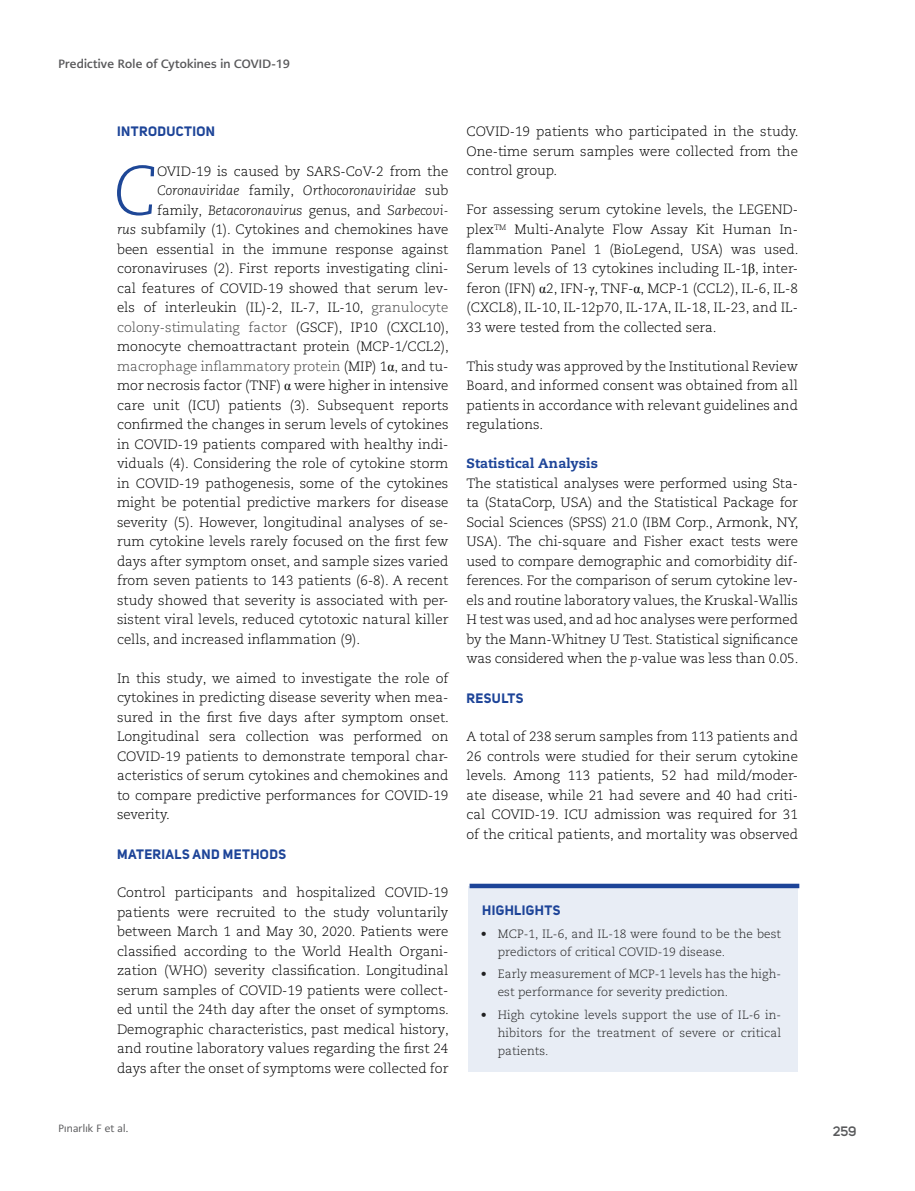
<style>
.page{position:relative;width:915px;height:1191px;background:#fff}
.page>*{position:absolute;margin:0;border:0;box-sizing:border-box;transform-origin:0 0}
.t1{font:italic 300 69.15px "Caecilia LT Pro 46";color:#1e4797}
.t2{font:300 13.5px/19.5px "Caecilia LT Pro 45";color:#000;text-align:justify}
.t3{font:italic 300 13.5px/19.5px "Caecilia LT Pro 46";color:#000}
.t4{font:700 13.5px "Uni Sans";letter-spacing:.03em;color:#1d4498}
.t5{font:800 13.5px "Caecilia LT Pro 85";letter-spacing:.01em;color:#1d4498}
.t6{font:600 13.5px "Uni Sans";color:#58595b}
.t7{font:300 12px/18px "Caecilia LT Pro 45";letter-spacing:.005em;color:#212121}
.t8{font:700 12px "PMN Caecilia Sans Head";letter-spacing:.02em;color:#58585a}
.t9{font:10.5px "PMN Caecilia Sans Head";letter-spacing:.02em;color:#58585a}
.s1{font-family:"Caecilia LT Pro 45";font-style:normal}
.s2{font-family:"Caecilia LT Pro 46";font-style:italic}
.s3{color:#474747}
.s4{font-family:"Times New Roman";font-weight:400}
</style>
<div class="page">
<div style="left:468px;top:887px;width:329px;height:184px;background:#e8edf5"></div>
<div style="left:469px;top:883px;width:330px;height:5px;background:#1d4498"></div>
<p class="t8" style="left:58px;top:56px;width:233px">Predictive Role of Cytokines in COVID-19</p>
<p class="t4" style="left:117px;top:122px;width:99px">INTRODUCTION</p>
<h1 class="t1" style="left:113px;top:148px;width:46px">C</h1>
<p class="t2" style="left:157px;top:161px;width:293px">OVID-19 is caused by SARS-CoV-2 from the</p>
<p class="t3" style="left:157px;top:181px;width:293px">Coronaviridae <span class="s1">family,</span> Orthocoronaviridae <span class="s1">sub family,</span> Betacoronavirus <span class="s1">genus, and</span> Sarbecovi-</p>
<p class="t2" style="left:117px;top:219px;width:333px"><span class="s2">rus</span> subfamily (1). Cytokines and chemokines have been essential in the immune response against coronaviruses (2). First reports investigating clini&shy;cal features of COVID-19 showed that serum lev&shy;els of interleukin (IL)-2, IL-7, IL-10, <span class="s3">granulocyte colony-stimulating factor</span> (GSCF), IP10 (CXCL10), monocyte chemoattractant protein (MCP-1/CCL2), <span class="s3">macrophage inflammatory protein</span> (MIP) 1<span class="s4">α</span>, and tu&shy;mor necrosis factor (TNF) <span class="s4">α</span> were higher in intensive care unit (ICU) patients (3). Subsequent reports confirmed the changes in serum levels of cytokines in COVID-19 patients compared with healthy indi&shy;viduals (4). Considering the role of cytokine storm in COVID-19 pathogenesis, some of the cytokines might be potential predictive markers for disease severity (5). However, longitudinal analyses of se&shy;rum cytokine levels rarely focused on the first few days after symptom onset, and sample sizes varied from seven patients to 143 patients (6-8). A recent study showed that severity is associated with per&shy;sistent viral levels, reduced cytotoxic natural killer cells, and increased inflammation (9).</p>
<p class="t2" style="left:117px;top:668px;width:333px">In this study, we aimed to investigate the role of cytokines in predicting disease severity when mea&shy;sured in the first five days after symptom onset.<br>Longitudinal sera collection was performed on COVID-19 patients to demonstrate temporal char&shy;acteristics of serum cytokines and chemokines and to compare predictive performances for COVID-19 severity.</p>
<p class="t4" style="left:117px;top:846px;width:170px">MATERIALS AND METHODS</p>
<p class="t2" style="left:117px;top:882px;width:333px">Control participants and hospitalized COVID-19 patients were recruited to the study voluntarily between March 1 and May 30, 2020. Patients were classified according to the World Health Organi&shy;zation (WHO) severity classification. Longitudinal serum samples of COVID-19 patients were collect&shy;ed until the 24th day after the onset of symptoms.<br>Demographic characteristics, past medical history, and routine laboratory values regarding the first 24 days after the onset of symptoms were collected for</p>
<p class="t2" style="left:466px;top:122px;width:333px">COVID-19 patients who participated in the study.<br>One-time serum samples were collected from the control group.</p>
<p class="t2" style="left:466px;top:200px;width:333px">For assessing serum cytokine levels, the LEGEND&shy;plex<sup>TM</sup> Multi-Analyte Flow Assay Kit Human In&shy;flammation Panel 1 (BioLegend, USA) was used.<br>Serum levels of 13 cytokines including IL-1<span class="s4">β</span>, inter&shy;feron (IFN) <span class="s4">α</span>2, IFN-<span class="s4">γ</span>, TNF-<span class="s4">α</span>, MCP-1 (CCL2), IL-6, IL-8 (CXCL8), IL-10, IL-12p70, IL-17A, IL-18, IL-23, and IL-33 were tested from the collected sera.</p>
<p class="t2" style="left:466px;top:356px;width:333px">This study was approved by the Institutional Review Board, and informed consent was obtained from all patients in accordance with relevant guidelines and regulations.</p>
<p class="t5" style="left:466px;top:454px;width:133px">Statistical Analysis</p>
<p class="t2" style="left:466px;top:473px;width:333px">The statistical analyses were performed using Sta&shy;ta (StataCorp, USA) and the Statistical Package for Social Sciences (SPSS) 21.0 (IBM Corp., Armonk, NY, USA). The chi-square and Fisher exact tests were used to compare demographic and comorbidity dif&shy;ferences. For the comparison of serum cytokine lev&shy;els and routine laboratory values, the Kruskal-Wallis H test was used, and ad hoc analyses were performed by the Mann-Whitney U Test. Statistical significance was considered when the <span class="s2">p-</span>value was less than 0.05.</p>
<p class="t4" style="left:466px;top:690px;width:58px">RESULTS</p>
<p class="t2" style="left:466px;top:726px;width:333px">A total of 238 serum samples from 113 patients and 26 controls were studied for their serum cytokine levels. Among 113 patients, 52 had mild/moder&shy;ate disease, while 21 had severe and 40 had criti&shy;cal COVID-19. ICU admission was required for 31 of the critical patients, and mortality was observed</p>
<p class="t4" style="left:482px;top:902px;width:80px">HIGHLIGHTS</p>
<p class="t7" style="left:497px;top:924px;width:285px;text-indent:-17px">• MCP-1, IL-6, and IL-18 were found to be the best predictors of critical COVID-19 disease.</p>
<p class="t7" style="left:497px;top:965px;width:285px;text-indent:-17px">• Early measurement of MCP-1 levels has the high&shy;est performance for severity prediction.</p>
<p class="t7" style="left:497px;top:1005px;width:285px;text-align:justify;text-indent:-17px">• High cytokine levels support the use of IL-6 in&shy;hibitors for the treatment of severe or critical patients.</p>
<p class="t9" style="left:58px;top:1121px;width:71px">Pınarlık F et al.</p>
<p class="t6" style="left:832px;top:1123px;width:25px">259</p>
</div>
